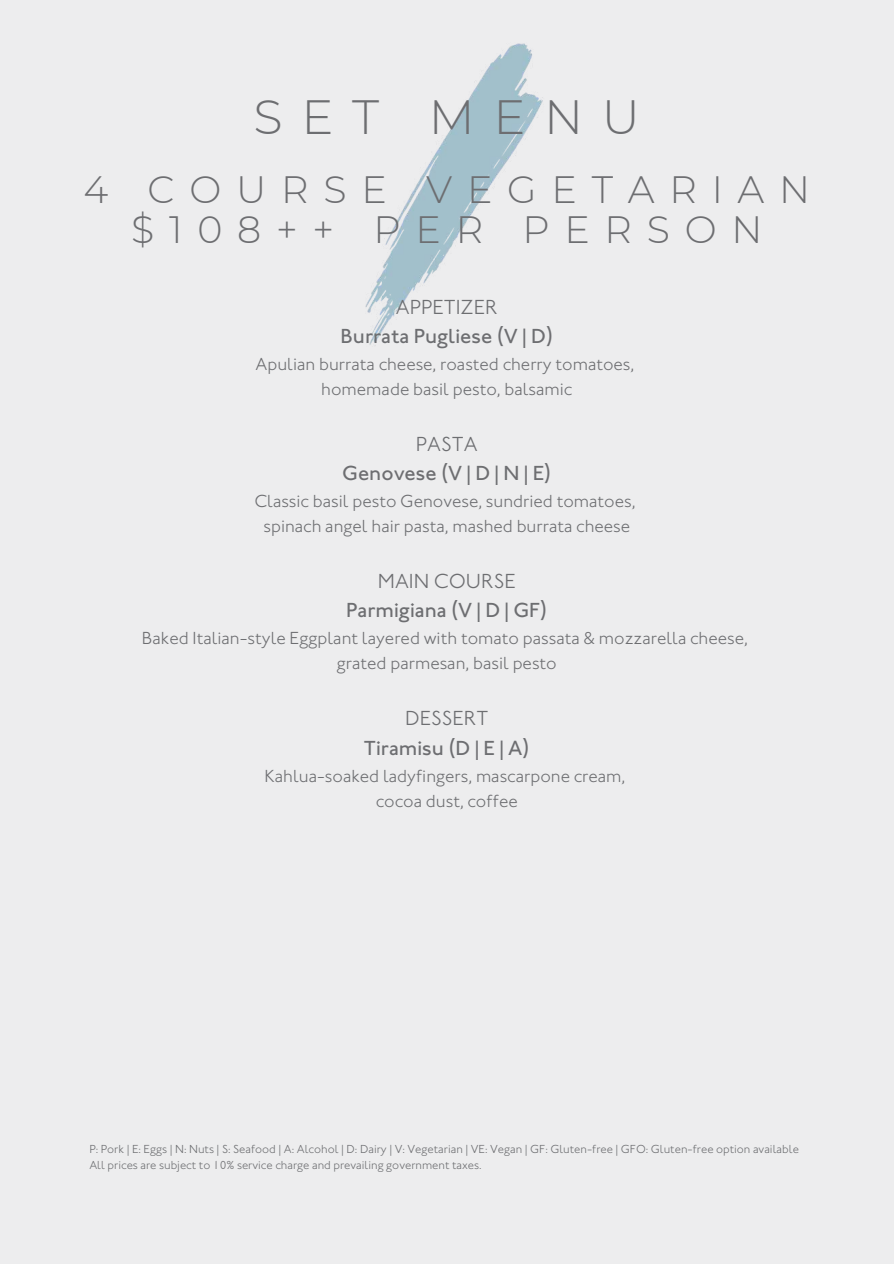
<style>
.page{position:relative;width:894px;height:1264px;background:#fff}
.page>*{position:absolute;margin:0;border:0;box-sizing:border-box;transform-origin:0 0}
.t1{font:300 48px "Montserrat";letter-spacing:.39em;color:#6d6e71}
.t2{font:300 38.1px/39.3px "Montserrat";letter-spacing:.39em;color:#6d6e71;text-align:center}
.t3{font:500 21px "Johnston ITC Std";color:#6d6e71}
.t4{font:300 21px "Johnston ITC Std";color:#6d6e71}
.t5{font:300 18px/24.8px "Johnston ITC Std";color:#6d6e71;text-align:center}
.t6{font:300 12px/16px "Johnston ITC Std";color:#6d6e71}
</style>
<div class="page">
<div style="left:0;top:0;width:893px;height:1263px;background:#ededee"></div>
<img style="left:365px;top:43px;width:178px;height:303px">
<h1 class="t1" style="left:253px;top:88px;width:388px">SET MENU</h1>
<h2 class="t2" style="left:83px;top:170px;width:728px">4 COURSE VEGETARIAN $108++ PER PERSON</h2>
<p class="t4" style="left:396px;top:299px;width:103px">APPETIZER</p>
<p class="t3" style="left:340px;top:329px;width:214px">Burrata Pugliese (V | D)</p>
<p class="t5" style="left:255px;top:353px;width:380px">Apulian burrata cheese, roasted cherry tomatoes, homemade basil pesto, balsamic</p>
<p class="t4" style="left:416px;top:437px;width:63px">PASTA</p>
<p class="t3" style="left:342px;top:466px;width:210px">Genovese (V | D | N | E)</p>
<p class="t5" style="left:254px;top:490px;width:382px">Classic basil pesto Genovese, sundried tomatoes, spinach angel hair pasta, mashed burrata cheese</p>
<p class="t4" style="left:378px;top:574px;width:139px">MAIN COURSE</p>
<p class="t3" style="left:346px;top:603px;width:202px">Parmigiana (V | D | GF)</p>
<p class="t5" style="left:142px;top:628px;width:607px">Baked Italian-style Eggplant layered with tomato passata &amp; mozzarella cheese, grated parmesan, basil pesto</p>
<p class="t4" style="left:405px;top:711px;width:85px">DESSERT</p>
<p class="t3" style="left:364px;top:740px;width:167px">Tiramisu (D | E | A)</p>
<p class="t5" style="left:264px;top:765px;width:362px">Kahlua-soaked ladyfingers, mascarpone cream, cocoa dust, coffee</p>
<p class="t6" style="left:89px;top:1142px;width:710px">P: Pork | E: Eggs | N: Nuts | S: Seafood | A: Alcohol | D: Dairy | V: Vegetarian | VE: Vegan | GF: Gluten-free | GFO: Gluten-free option available<br>All prices are subject to 10% service charge and prevailing government taxes.</p>
</div>
